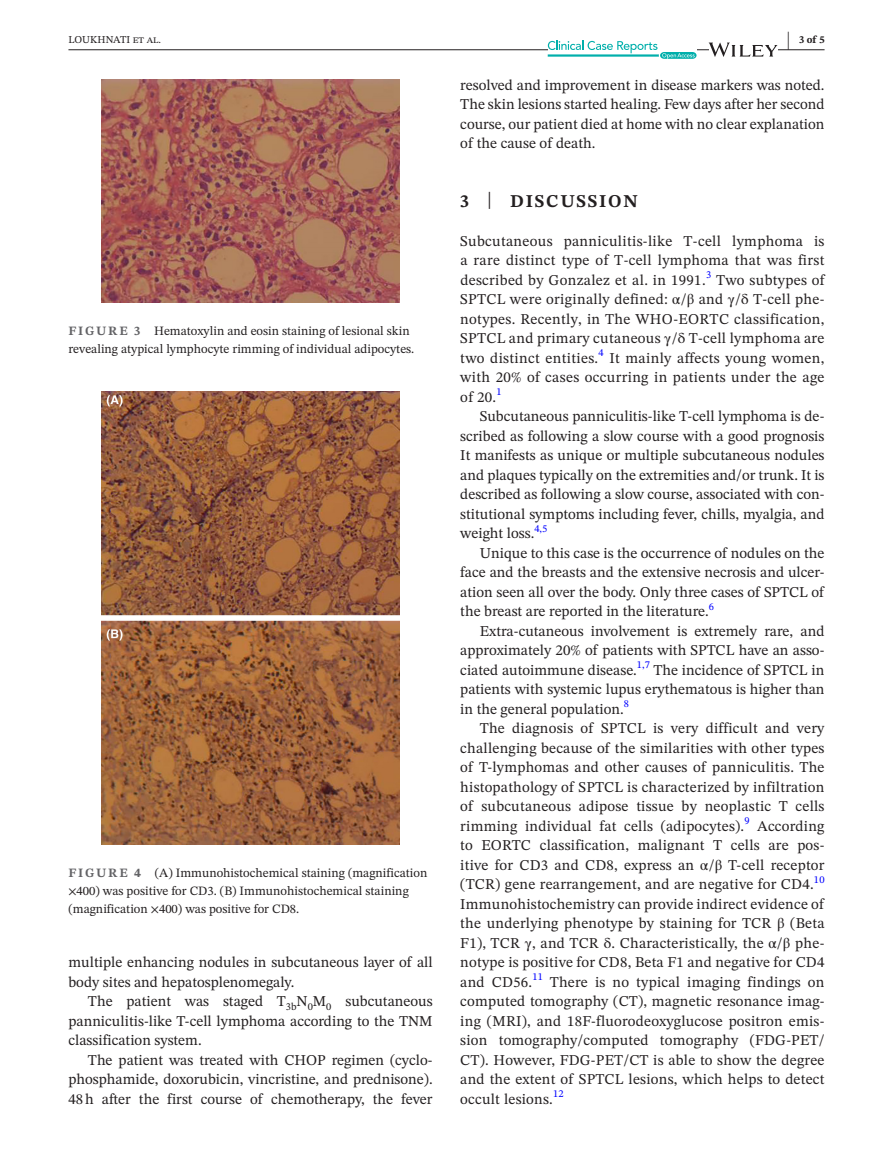
<style>
.page{position:relative;width:893px;height:1174px;background:#fff}
.page>*{position:absolute;margin:0;border:0;box-sizing:border-box;transform-origin:0 0}
.t1{font:700 21px "STIX Two Text";color:#231f20;scale:.42 1}
.t2{font:700 18px "STIX Two Text";letter-spacing:.1em;color:#231f20}
.t3{font:15px/19.5px "STIX Two Text";color:#231f20;text-align:justify}
.t4{font:12.75px/18px "STIX Two Text";color:#231f20}
.t5{font:10.5px "STIX Two Text";color:#00f}
.t6{font:10.5px "STIX Two Text";color:#231f20}
.t7{font:700 10.5px "STIX Two Text";color:#231f20}
.s1{font-weight:700;color:#636366}
.s2{font-family:"STIX"}
.s3{font-weight:400;font-size:23.7px}
</style>
<div class="page">
<hr style="left:68px;top:49px;width:756px;height:1px;background:#231f20">
<svg style="left:548px;top:41px;width:148px;height:18px"></svg>
<svg style="left:709px;top:43px;width:68px;height:14px"></svg>
<img style="left:102px;top:79px;width:297px;height:224px">
<img style="left:102px;top:392px;width:297px;height:452px">
<h1 class="t1" style="left:787px;top:24px;width:8px">|</h1>
<p class="t6" style="left:68px;top:32px;width:94px">LOUKHNATI et al.</p>
<p class="t7" style="left:799px;top:32px;width:27px">3 of 5</p>
<p class="t4" style="left:68px;top:322px;width:347px"><span class="s1">FIGURE 3</span> Hematoxylin and eosin staining of lesional skin revealing atypical lymphocyte rimming of individual adipocytes.</p>
<p class="t4" style="left:68px;top:863px;width:360px"><span class="s1">FIGURE 4</span> (A) Immunohistochemical staining (magnification <span class="s2">×</span>400) was positive for CD3. (B) Immunohistochemical staining (magnification <span class="s2">×</span>400) was positive for CD8.</p>
<p class="t3" style="left:68px;top:952px;width:366px">multiple enhancing nodules in subcutaneous layer of all body sites and hepatosplenomegaly.</p>
<p class="t3" style="left:68px;top:991px;width:366px;text-indent:20px">The patient was staged T<sub>3b</sub>N<sub>0</sub>M<sub>0</sub> subcutaneous panniculitis-like T-cell lymphoma according to the TNM classification system.</p>
<p class="t3" style="left:68px;top:1050px;width:366px;text-indent:20px">The patient was treated with CHOP regimen (cyclo&shy;phosphamide, doxorubicin, vincristine, and prednisone).<br>48h after the first course of chemotherapy, the fever</p>
<p class="t3" style="left:460px;top:75px;width:366px">resolved and improvement in disease markers was noted.<br>The skin lesions started healing. Few days after her second course, our patient died at home with no clear explanation of the cause of death.</p>
<p class="t2" style="left:460px;top:188px;width:179px">3 <span class="s3">|</span> DISCUSSION</p>
<p class="t3" style="left:460px;top:231px;width:366px">Subcutaneous panniculitis-like T-cell lymphoma is a rare distinct type of T-cell lymphoma that was first described by Gonzalez et al. in 1991.</p>
<p class="t5" style="left:706px;top:267px;width:7px">3</p>
<p class="t3" style="left:460px;top:270px;width:366px;text-indent:256px">Two subtypes of SPTCL were originally defined: <span class="s2">α</span>/<span class="s2">β</span> and <span class="s2">γ</span>/<span class="s2">δ</span> T-cell phe&shy;notypes. Recently, in The WHO-EORTC classification, SPTCL and primary cutaneous <span class="s2">γ</span>/<span class="s2">δ</span> T-cell lymphoma are two distinct entities.</p>
<p class="t5" style="left:599px;top:345px;width:7px">4</p>
<p class="t3" style="left:460px;top:348px;width:366px;text-indent:149px">It mainly affects young women, with 20% of cases occurring in patients under the age of 20.</p>
<p class="t5" style="left:497px;top:384px;width:7px">1</p>
<p class="t3" style="left:460px;top:406px;width:366px;text-indent:20px">Subcutaneous panniculitis-like T-cell lymphoma is de&shy;scribed as following a slow course with a good prognosis It manifests as unique or multiple subcutaneous nodules and plaques typically on the extremities and/or trunk. It is described as following a slow course, associated with con&shy;stitutional symptoms including fever, chills, myalgia, and weight loss.</p>
<p class="t5" style="left:534px;top:520px;width:14px">4,5</p>
<p class="t3" style="left:460px;top:543px;width:366px;text-indent:20px">Unique to this case is the occurrence of nodules on the face and the breasts and the extensive necrosis and ulcer&shy;ation seen all over the body. Only three cases of SPTCL of the breast are reported in the literature.</p>
<p class="t5" style="left:709px;top:598px;width:7px">6</p>
<p class="t3" style="left:460px;top:621px;width:366px;text-indent:20px">Extra-cutaneous involvement is extremely rare, and approximately 20% of patients with SPTCL have an asso&shy;ciated autoimmune disease.</p>
<p class="t5" style="left:637px;top:657px;width:14px">1,7</p>
<p class="t3" style="left:460px;top:660px;width:366px;text-indent:193px">The incidence of SPTCL in patients with systemic lupus erythematous is higher than in the general population.</p>
<p class="t5" style="left:624px;top:696px;width:7px">8</p>
<p class="t3" style="left:460px;top:718px;width:366px;text-indent:20px">The diagnosis of SPTCL is very difficult and very challenging because of the similarities with other types of T-lymphomas and other causes of panniculitis. The histopathology of SPTCL is characterized by infiltration of subcutaneous adipose tissue by neoplastic T cells rimming individual fat cells (adipocytes).</p>
<p class="t5" style="left:744px;top:813px;width:7px">9</p>
<p class="t3" style="left:460px;top:816px;width:366px;text-indent:297px">According to EORTC classification, malignant T cells are pos&shy;itive for CD3 and CD8, express an <span class="s2">α</span>/<span class="s2">β</span> T-cell receptor (TCR) gene rearrangement, and are negative for CD4.</p>
<p class="t5" style="left:814px;top:871px;width:12px">10</p>
<p class="t3" style="left:460px;top:894px;width:366px">Immunohistochemistry can provide indirect evidence of the underlying phenotype by staining for TCR <span class="s2">β</span> (Beta F1), TCR <span class="s2">γ</span>, and TCR <span class="s2">δ</span>. Characteristically, the <span class="s2">α</span>/<span class="s2">β</span> phe&shy;notype is positive for CD8, Beta F1 and negative for CD4 and CD56.</p>
<p class="t5" style="left:532px;top:969px;width:12px">11</p>
<p class="t3" style="left:460px;top:972px;width:366px;text-indent:89px">There is no typical imaging findings on computed tomography (CT), magnetic resonance imag&shy;ing (MRI), and 18F-fluorodeoxyglucose positron emis&shy;sion tomography/computed tomography (FDG-PET/ CT). However, FDG-PET/CT is able to show the degree and the extent of SPTCL lesions, which helps to detect occult lesions.</p>
<p class="t5" style="left:553px;top:1086px;width:12px">12</p>
</div>
